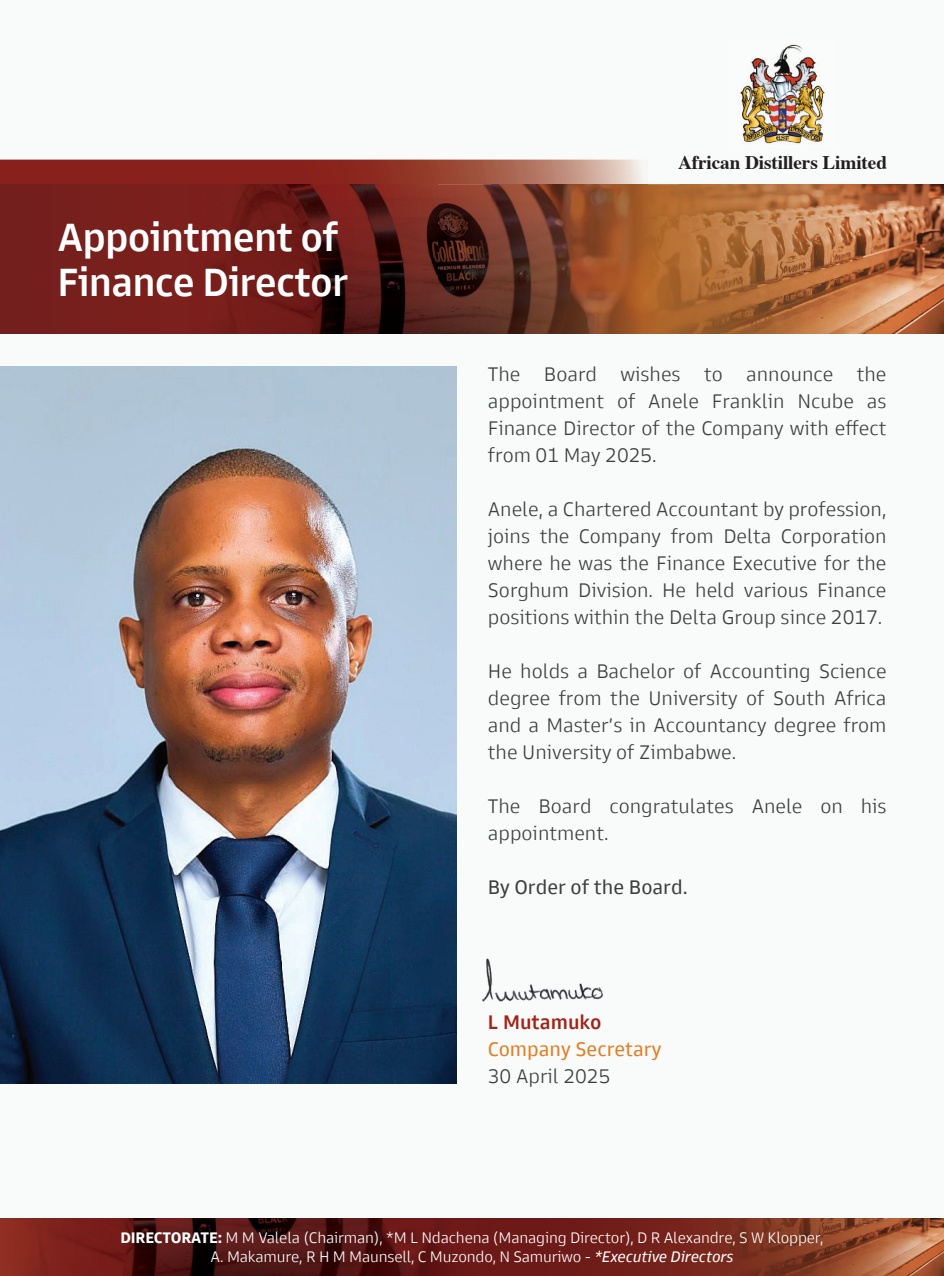
<style>
.page{position:relative;width:944px;height:1276px;background:#f9fafa}
.page>*{position:absolute;margin:0;border:0;box-sizing:border-box;transform-origin:0 0}
.t1{font:500 40.5px/45px "Goldman Sans";letter-spacing:-.02em;color:#fff}
.t2{font:300 20.25px/27px "Goldman Sans";color:#3e3e3f;text-align:justify}
.t3{font:20.25px "Goldman Sans";color:#3e3e3f}
.t4{font:20.25px "Goldman Sans";color:#e37d21}
.t5{font:500 20.25px "Goldman Sans";color:#a22318}
.t6{font:700 19.12px "Times";letter-spacing:-.005em;color:#231f20}
.t7{font:300 15.75px/18.9px "Goldman Sans";letter-spacing:-.01em;color:#fff;text-align:center}
.s1{font-weight:700}
.s2{font-weight:400;font-style:italic}
</style>
<div class="page">
<img style="left:740px;top:44px;width:85px;height:100px">
<img style="left:648px;top:184px;width:296px;height:150px">
<svg style="left:0;top:160px;width:642px;height:24px;background:#994238"></svg>
<img style="left:0;top:184px;width:437px;height:150px">
<img style="left:189px;top:184px;width:76px;height:1px">
<img style="left:265px;top:184px;width:76px;height:1px">
<img style="left:341px;top:184px;width:75px;height:1px">
<img style="left:416px;top:184px;width:227px;height:75px">
<img style="left:437px;top:259px;width:206px;height:75px">
<img style="left:643px;top:184px;width:5px;height:150px">
<img style="left:0;top:1218px;width:944px;height:58px">
<img style="left:0;top:367px;width:456px;height:716px">
<img style="left:482px;top:958px;width:122px;height:44px">
<h1 class="t1" style="left:57px;top:214px;width:292px">Appointment of<br>Finance Director</h1>
<p class="t6" style="left:678px;top:144px;width:210px">African Distillers Limited</p>
<p class="t2" style="left:488px;top:361px;width:400px">The Board wishes to announce the appointment of Anele Franklin Ncube as Finance Director of the Company with effect from 01 May 2025.</p>
<p class="t2" style="left:488px;top:496px;width:400px">Anele, a Chartered Accountant by profession, joins the Company from Delta Corporation where he was the Finance Executive for the Sorghum Division. He held various Finance positions within the Delta Group since 2017.</p>
<p class="t2" style="left:488px;top:658px;width:400px">He holds a Bachelor of Accounting Science degree from the University of South Africa and a Master’s in Accountancy degree from the University of Zimbabwe.</p>
<p class="t2" style="left:488px;top:793px;width:400px">The Board congratulates Anele on his appointment.</p>
<p class="t3" style="left:488px;top:875px;width:201px">By Order of the Board.</p>
<p class="t5" style="left:488px;top:1009px;width:115px">L Mutamuko</p>
<p class="t4" style="left:488px;top:1037px;width:175px">Company Secretary</p>
<p class="t2" style="left:488px;top:1063px;width:124px">30 April 2025</p>
<p class="t7" style="left:120px;top:1228px;width:705px"><span class="s1">DIRECTORATE:</span> M M Valela (Chairman), *M L Ndachena (Managing Director), D R Alexandre, S W Klopper,<br>A. Makamure, R H M Maunsell, C Muzondo, N Samuriwo - <span class="s2">*Executive Directors</span></p>
</div>
